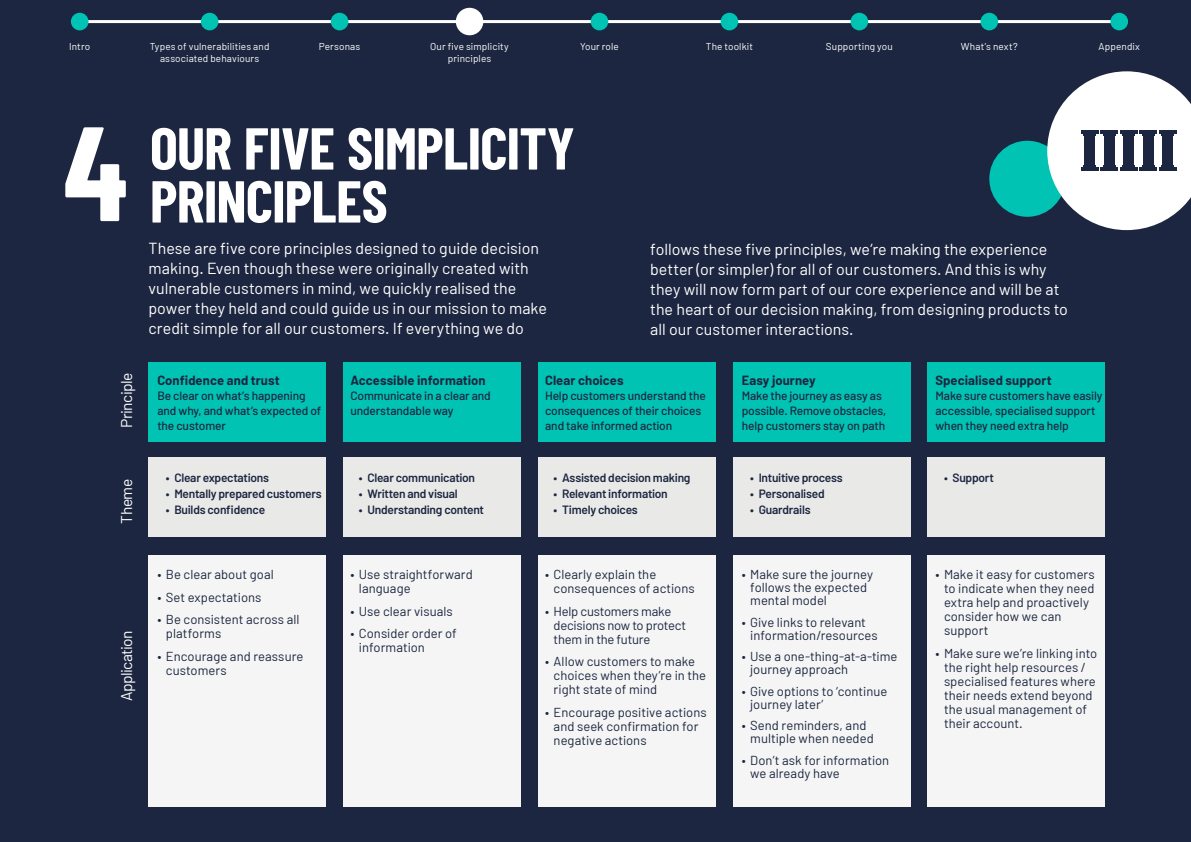
<style>
.page{position:relative;width:1191px;height:842px;background:#1c2640}
.page>*{position:absolute;margin:0;border:0;box-sizing:border-box;transform-origin:0 0}
.TITLE_NUMBER{font:700 134px "Barlow Condensed";color:#fff}
.t1{font:700 59px/53px "Barlow Condensed";letter-spacing:-.015em;color:#fff}
.BODY{font:16px/20px "Barlow";color:#fff}
.TABLE_HEAD{font:15.6px "Barlow";letter-spacing:-.04em;color:#fff}
.t2{font:13px/14px "Barlow";color:#1c2640}
.Table_bold_title{font:700 13px "Barlow";letter-spacing:.005em;color:#1c2640}
.t3{font:13px/14px "Barlow";letter-spacing:-.02em;color:#1c2640}
.Table_body{font:500 12px/15px "Barlow";letter-spacing:-.01em;color:#1c2640}
.t4{font:600 12px "Barlow";letter-spacing:-.02em;color:#1c2640}
.t5{font:10px/12.5px "Barlow";letter-spacing:.01em;color:#fff;text-align:center}
</style>
<div class="page">
<hr style="left:80px;top:20px;width:1039px;height:3px;background:#fff">
<div style="left:71px;top:13px;width:18px;height:17px;background:#00c3b3;border-radius:50%"></div>
<div style="left:201px;top:13px;width:17px;height:17px;background:#00c3b3;border-radius:50%"></div>
<div style="left:331px;top:13px;width:17px;height:17px;background:#00c3b3;border-radius:50%"></div>
<div style="left:590px;top:13px;width:18px;height:17px;background:#00c3b3;border-radius:50%"></div>
<div style="left:720px;top:13px;width:18px;height:17px;background:#00c3b3;border-radius:50%"></div>
<div style="left:850px;top:13px;width:18px;height:17px;background:#00c3b3;border-radius:50%"></div>
<div style="left:980px;top:13px;width:18px;height:17px;background:#00c3b3;border-radius:50%"></div>
<div style="left:1110px;top:13px;width:18px;height:17px;background:#00c3b3;border-radius:50%"></div>
<div style="left:456px;top:8px;width:27px;height:27px;background:#fff;border-radius:50%"></div>
<div style="left:989px;top:141px;width:76px;height:76px;background:#00c3b3;border-radius:50%"></div>
<svg style="left:1047px;top:71px;width:144px;height:159px"></svg>
<div style="left:148px;top:363px;width:178px;height:79px;background:#00c3b3"></div>
<div style="left:148px;top:458px;width:178px;height:79px;background:#e9e9e8"></div>
<div style="left:148px;top:555px;width:178px;height:251px;background:#f4f5f4"></div>
<div style="left:343px;top:363px;width:178px;height:79px;background:#00c3b3"></div>
<div style="left:343px;top:458px;width:178px;height:79px;background:#e9e9e8"></div>
<div style="left:343px;top:555px;width:178px;height:251px;background:#f4f5f4"></div>
<div style="left:538px;top:363px;width:177px;height:79px;background:#00c3b3"></div>
<div style="left:538px;top:458px;width:177px;height:79px;background:#e9e9e8"></div>
<div style="left:538px;top:555px;width:177px;height:251px;background:#f4f5f4"></div>
<div style="left:733px;top:363px;width:177px;height:79px;background:#00c3b3"></div>
<div style="left:733px;top:458px;width:177px;height:79px;background:#e9e9e8"></div>
<div style="left:733px;top:555px;width:177px;height:251px;background:#f4f5f4"></div>
<div style="left:927px;top:363px;width:178px;height:79px;background:#00c3b3"></div>
<div style="left:927px;top:458px;width:178px;height:79px;background:#e9e9e8"></div>
<div style="left:927px;top:555px;width:178px;height:251px;background:#f4f5f4"></div>
<p class="t5" style="left:69px;top:40px;width:23px">Intro</p>
<p class="t5" style="left:150px;top:40px;width:121px">Types of vulnerabilities and associated behaviours</p>
<p class="t5" style="left:319px;top:40px;width:43px">Personas</p>
<p class="t5" style="left:430px;top:40px;width:80px">Our five simplicity principles</p>
<p class="t5" style="left:580px;top:40px;width:40px">Your role</p>
<p class="t5" style="left:706px;top:40px;width:49px">The toolkit</p>
<p class="t5" style="left:826px;top:40px;width:68px">Supporting you</p>
<p class="t5" style="left:961px;top:40px;width:58px">What’s next?</p>
<p class="t5" style="left:1098px;top:40px;width:43px">Appendix</p>
<p class="TITLE_NUMBER" style="left:63px;top:90px;width:66px">4</p>
<h1 class="t1" style="left:150px;top:120px;width:426px">OUR FIVE SIMPLICITY<br>PRINCIPLES</h1>
<p class="BODY" style="left:148px;top:238px;width:400px">These are five core principles designed to guide decision making. Even though these were originally created with vulnerable customers in mind, we quickly realised the power they held and could guide us in our mission to make credit simple for all our customers. If everything we do</p>
<p class="BODY" style="left:650px;top:238px;width:419px">follows these five principles, we’re making the experience better (or simpler) for all of our customers. And this is why they will now form part of our core experience and will be at the heart of our decision making, from designing products to all our customer interactions.</p>
<p class="TABLE_HEAD" style="left:117px;top:428px;width:56px;rotate:-90deg">Principle</p>
<p class="Table_bold_title" style="left:157px;top:372px;width:124px">Confidence and trust</p>
<p class="Table_bold_title" style="left:350px;top:372px;width:137px">Accessible information</p>
<p class="Table_body" style="left:350px;top:388px;width:142px">Communicate in a clear and understandable way</p>
<p class="Table_bold_title" style="left:545px;top:372px;width:80px">Clear choices</p>
<p class="Table_body" style="left:545px;top:388px;width:162px">Help customers understand the consequences of their choices and take informed action</p>
<p class="Table_bold_title" style="left:935px;top:372px;width:118px">Specialised support</p>
<p class="Table_body" style="left:935px;top:388px;width:169px">Make sure customers have easily accessible, specialised support when they need extra help</p>
<p class="Table_bold_title" style="left:741px;top:372px;width:75px">Easy journey</p>
<p class="Table_body" style="left:741px;top:388px;width:146px">Make the journey as easy as possible. Remove obstacles, help customers stay on path</p>
<p class="Table_body" style="left:157px;top:388px;width:165px">Be clear on what’s happening and why, and what’s expected of the customer</p>
<p class="TABLE_HEAD" style="left:117px;top:523px;width:46px;rotate:-90deg">Theme</p>
<p class="TABLE_HEAD" style="left:117px;top:701px;width:72px;rotate:-90deg">Application</p>
<p class="t4" style="left:166px;top:470px;width:105px">• Clear expectations</p>
<p class="t4" style="left:166px;top:486px;width:157px">• Mentally prepared customers</p>
<p class="t4" style="left:166px;top:502px;width:101px">• Builds confidence</p>
<p class="t2" style="left:157px;top:567px;width:118px">• Be clear about goal</p>
<p class="t2" style="left:157px;top:589px;width:106px">• Set expectations</p>
<p class="t2" style="left:166px;top:612px;width:135px;text-indent:-9px">• Be consistent across all platforms</p>
<p class="t2" style="left:166px;top:648px;width:139px;text-indent:-9px">• Encourage and reassure customers</p>
<p class="t4" style="left:359px;top:470px;width:118px">• Clear communication</p>
<p class="t4" style="left:359px;top:486px;width:100px">• Written and visual</p>
<p class="t4" style="left:359px;top:502px;width:127px">• Understanding content</p>
<p class="t2" style="left:359px;top:567px;width:115px;text-indent:-9px">• Use straightforward language</p>
<p class="t2" style="left:350px;top:603px;width:104px">• Use clear visuals</p>
<p class="t2" style="left:359px;top:626px;width:99px;text-indent:-9px">• Consider order of information</p>
<p class="t4" style="left:553px;top:470px;width:138px">• Assisted decision making</p>
<p class="t4" style="left:553px;top:486px;width:116px">• Relevant information</p>
<p class="t4" style="left:553px;top:502px;width:86px">• Timely choices</p>
<p class="t2" style="left:553px;top:567px;width:143px;text-indent:-9px">• Clearly explain the consequences of actions</p>
<p class="t3" style="left:553px;top:603px;width:134px;text-indent:-9px">• Help customers make decisions now to protect them in the future</p>
<p class="t2" style="left:553px;top:654px;width:154px;text-indent:-9px">• Allow customers to make choices when they’re in the right state of mind</p>
<p class="t2" style="left:553px;top:704px;width:154px;text-indent:-9px">• Encourage positive actions and seek confirmation for negative actions</p>
<p class="t4" style="left:750px;top:470px;width:94px">• Intuitive process</p>
<p class="t4" style="left:750px;top:486px;width:76px">• Personalised</p>
<p class="t4" style="left:750px;top:502px;width:62px">• Guardrails</p>
<p class="t2" style="left:750px;top:567px;width:124px;line-height:13px;text-indent:-9px">• Make sure the journey follows the expected mental model</p>
<p class="t2" style="left:750px;top:615px;width:129px;line-height:13px;text-indent:-9px">• Give links to relevant information/resources</p>
<p class="t2" style="left:750px;top:649px;width:149px;line-height:13px;text-indent:-9px">• Use a one-thing-at-a-time journey approach</p>
<p class="t2" style="left:750px;top:684px;width:139px;line-height:13px;text-indent:-9px">• Give options to ‘continue journey later’</p>
<p class="t2" style="left:750px;top:718px;width:125px;line-height:13px;text-indent:-9px">• Send reminders, and multiple when needed</p>
<p class="t2" style="left:750px;top:753px;width:140px;line-height:13px;text-indent:-9px">• Don’t ask for information we already have</p>
<p class="t4" style="left:944px;top:470px;width:51px">• Support</p>
<p class="t2" style="left:944px;top:567px;width:152px;text-indent:-9px">• Make it easy for customers to indicate when they need extra help and proactively consider how we can support</p>
<p class="t2" style="left:944px;top:645px;width:155px;text-indent:-9px">• Make sure we’re linking into the right help resources / specialised features where their needs extend beyond the usual management of their account.</p>
</div>
